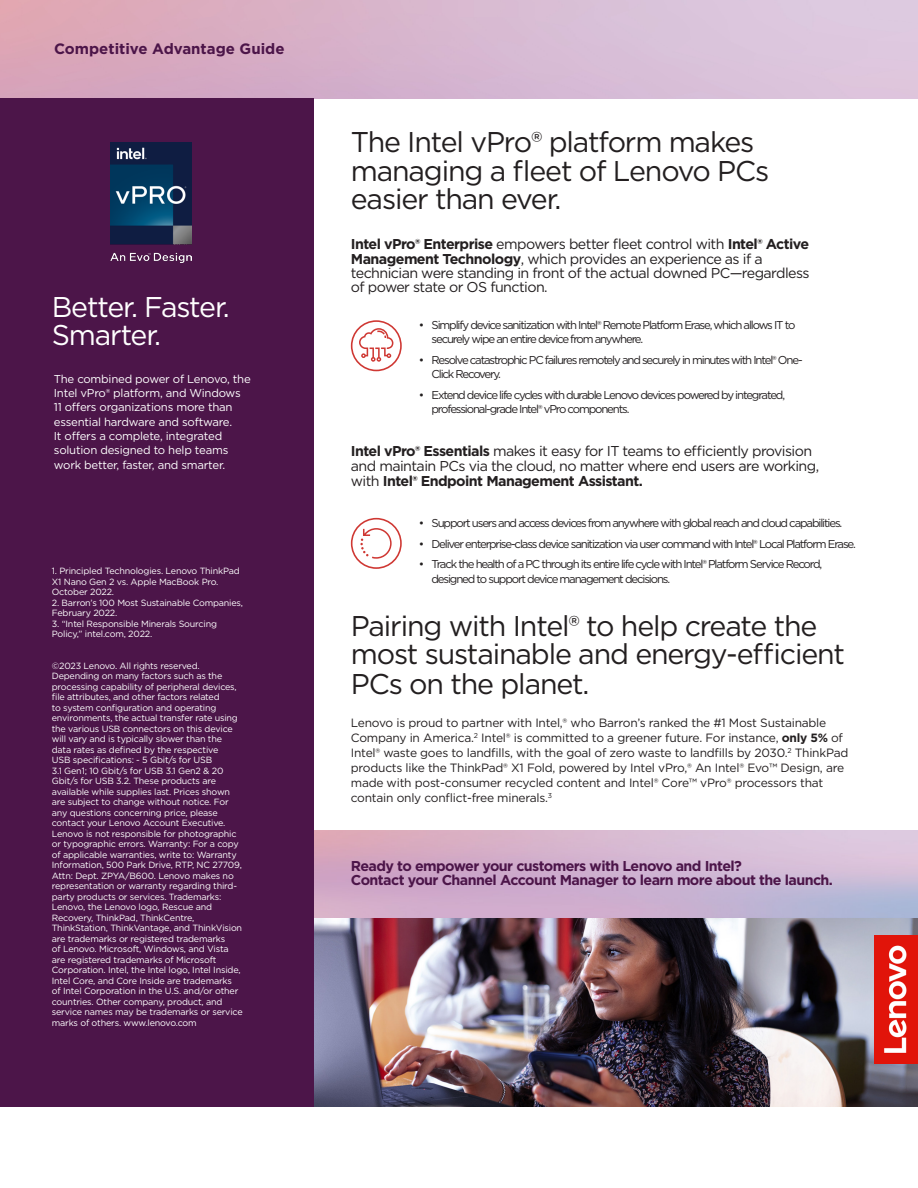
<style>
.page{position:relative;width:918px;height:1188px;background:#fff}
.page>*{position:absolute;margin:0;border:0;box-sizing:border-box;transform-origin:0 0}
.Subhead{font:28.5px/28.5px "Gotham";letter-spacing:-.04em;color:#231f20}
.Subhead-2{font:28.5px "Gotham";letter-spacing:-.04em;color:#fff}
.t1{font:700 15px "Gotham";color:#4c1549}
.Secondary_Sub{font:14.25px/14.2px "Gotham";letter-spacing:-.04em;color:#231f20}
.Secondary_Sub-2{font:700 14.25px "Gotham";letter-spacing:-.04em;color:#4c1549}
.Body_Copy{font:12px/15px "Gotham";letter-spacing:-.02em;color:#231f20}
.t2{font:11.4px/14.2px "Gotham";letter-spacing:-.1em;color:#231f20}
.Body_Copy-2{font:11.4px/14.2px "Gotham";letter-spacing:-.02em;color:#fff}
.Body_Copy-3{font:9px/10.5px "Gotham";letter-spacing:-.02em;color:#fff}
.s1{font-weight:700}
</style>
<div class="page">
<img style="left:313px;top:917px;width:605px;height:190px">
<img style="left:313px;top:830px;width:605px;height:87px">
<div style="left:0;top:98px;width:313px;height:1009px;background:#4c1549"></div>
<img style="left:875px;top:935px;width:43px;height:129px">
<svg style="left:351px;top:518px;width:51px;height:51px"></svg>
<svg style="left:351px;top:320px;width:51px;height:51px"></svg>
<img style="left:110px;top:142px;width:81px;height:120px">
<p class="t1" style="left:54px;top:39px;width:232px">Competitive Advantage Guide</p>
<p class="Subhead-2" style="left:52px;top:288px;width:179px">Better. Faster.</p>
<p class="Subhead-2" style="left:52px;top:317px;width:111px">Smarter.</p>
<p class="Body_Copy-2" style="left:54px;top:371px;width:198px">The combined power of Lenovo, the Intel vPro® platform, and Windows 11 offers organizations more than essential hardware and software.<br>It offers a complete, integrated solution designed to help teams work better, faster, and smarter.</p>
<p class="Body_Copy-3" style="left:52px;top:566px;width:190px">1. Principled Technologies. Lenovo ThinkPad<br>X1 Nano Gen 2 vs. Apple MacBook Pro.<br>October 2022.</p>
<p class="Body_Copy-3" style="left:52px;top:597px;width:193px">2. Barron’s 100 Most Sustainable Companies,<br>February 2022.</p>
<p class="Body_Copy-3" style="left:52px;top:618px;width:167px">3. “Intel Responsible Minerals Sourcing<br>Policy,” intel.com, 2022.</p>
<p class="Body_Copy-3" style="left:52px;top:660px;width:192px">©2023 Lenovo. All rights reserved.<br>Depending on many factors such as the processing capability of peripheral devices, file attributes, and other factors related<br>to system configuration and operating environments, the actual transfer rate using the various USB connectors on this device will vary and is typically slower than the data rates as defined by the respective<br>USB specifications: - 5 Gbit/s for USB<br>3.1 Gen1; 10 Gbit/s for USB 3.1 Gen2 &amp; 20<br>Gbit/s for USB 3.2. These products are available while supplies last. Prices shown are subject to change without notice. For any questions concerning price, please contact your Lenovo Account Executive.<br>Lenovo is not responsible for photographic or typographic errors. Warranty: For a copy of applicable warranties, write to: Warranty Information, 500 Park Drive, RTP, NC 27709, Attn: Dept. ZPYA/B600. Lenovo makes no representation or warranty regarding third&shy;party products or services. Trademarks:<br>Lenovo, the Lenovo logo, Rescue and Recovery, ThinkPad, ThinkCentre, ThinkStation, ThinkVantage, and ThinkVision are trademarks or registered trademarks<br>of Lenovo. Microsoft, Windows, and Vista are registered trademarks of Microsoft Corporation. Intel, the Intel logo, Intel Inside, Intel Core, and Core Inside are trademarks of Intel Corporation in the U.S. and/or other countries. Other company, product, and service names may be trademarks or service marks of others. www.lenovo.com</p>
<p class="Subhead" style="left:351px;top:127px;width:420px">The Intel vPro® platform makes managing a fleet of Lenovo PCs easier than ever.</p>
<p class="Secondary_Sub" style="left:351px;top:237px;width:460px"><span class="s1">Intel vPro® Enterprise</span> empowers better fleet control with <span class="s1">Intel® Active Management Technology</span>, which provides an experience as if a technician were standing in front of the actual downed PC—regardless of power state or OS function.</p>
<p class="t2" style="left:432px;top:318px;width:365px;text-indent:-13px">• Simplify device sanitization with Intel® Remote Platform Erase, which allows IT to securely wipe an entire device from anywhere.</p>
<p class="t2" style="left:432px;top:353px;width:373px;text-indent:-13px">• Resolve catastrophic PC failures remotely and securely in minutes with Intel® One-<br>Click Recovery.</p>
<p class="t2" style="left:432px;top:388px;width:355px;text-indent:-13px">• Extend device life cycles with durable Lenovo devices powered by integrated, professional-grade Intel® vPro components.</p>
<p class="Secondary_Sub" style="left:351px;top:444px;width:470px;line-height:14.7px"><span class="s1">Intel vPro® Essentials</span> makes it easy for IT teams to efficiently provision and maintain PCs via the cloud, no matter where end users are working, with <span class="s1">Intel® Endpoint Management Assistant.</span></p>
<p class="t2" style="left:419px;top:516px;width:425px">• Support users and access devices from anywhere with global reach and cloud capabilities.</p>
<p class="t2" style="left:419px;top:536px;width:439px">• Deliver enterprise-class device sanitization via user command with Intel® Local Platform Erase.</p>
<p class="t2" style="left:432px;top:557px;width:392px;text-indent:-13px">• Track the health of a PC through its entire life cycle with Intel® Platform Service Record, designed to support device management decisions.</p>
<p class="Subhead" style="left:351px;top:611px;width:496px;line-height:29.2px">Pairing with Intel® to help create the most sustainable and energy-efficient<br>PCs on the planet.</p>
<p class="Body_Copy" style="left:351px;top:715px;width:499px">Lenovo is proud to partner with Intel,® who Barron’s ranked the #1 Most Sustainable Company in America.<sup>2</sup> Intel® is committed to a greener future. For instance, <span class="s1">only 5%</span> of Intel® waste goes to landfills, with the goal of zero waste to landfills by 2030.<sup>2</sup> ThinkPad products like the ThinkPad® X1 Fold, powered by Intel vPro,® An Intel® Evo™ Design, are made with post-consumer recycled content and Intel® Core™ vPro® processors that contain only conflict-free minerals.<sup>3</sup></p>
<p class="Secondary_Sub-2" style="left:351px;top:856px;width:393px">Ready to empower your customers with Lenovo and Intel?</p>
<p class="Secondary_Sub-2" style="left:351px;top:870px;width:484px">Contact your Channel Account Manager to learn more about the launch.</p>
</div>
